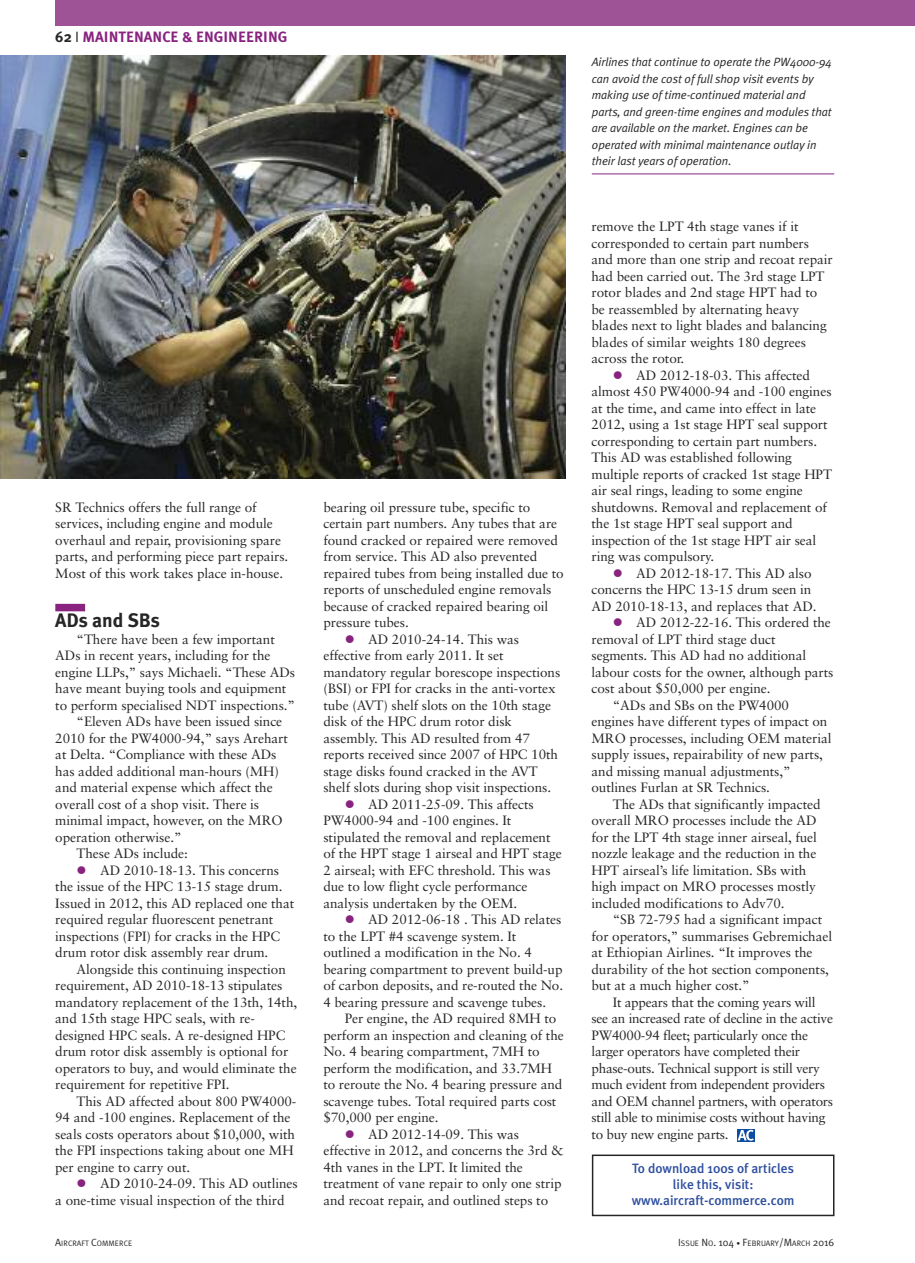
<style>
.page{position:relative;width:915px;height:1263px;background:#fff}
.page>*{position:absolute;margin:0;border:0;box-sizing:border-box;transform-origin:0 0}
.t1{font:700 19.5px "Meta Plus";letter-spacing:-.005em;color:#272627}
.t2{font:700 15px "Meta Plus";color:#882480}
.t3{font:13.5px/16.5px "Sabon";letter-spacing:-.005em;color:#272627}
.t4{font:500 13.5px/16.2px "Meta Plus";color:#2d4f9f;text-align:center}
.t5{font:italic 12px/16.5px "Meta Plus Normal";letter-spacing:-.005em;color:#272627}
.t6{font:7.8px "Meta Plus Normal";color:#272627}
.s1{color:#272627}
.s2{font-family:"Meta Plus Normal";font-weight:400;color:#272627}
.s3{color:#882480}
.s4{font-size:10.5px}
.s5{font-size:7.5px}
</style>
<div class="page">
<div style="left:55px;top:604px;width:30px;height:7px;background:#882480"></div>
<div style="left:591px;top:1154px;width:243px;height:62px;border:2px solid #272627"></div>
<svg style="left:737px;top:1129px;width:17px;height:12px"></svg>
<svg style="left:737px;top:1130px;width:16px;height:11px"></svg>
<div style="left:55px;top:0;width:859px;height:26px;background:#9f5397"></div>
<img style="left:0;top:55px;width:565px;height:424px">
<hr style="left:591px;top:174px;width:242px;height:1px;background:#882480">
<p class="t2" style="left:55px;top:28px;width:233px"><span class="s1">62</span> <span class="s2">I</span> MAINTENANCE &amp; ENGINEERING</p>
<p class="t3" style="left:55px;top:500px;width:234px">SR Technics offers the full range of services, including engine and module overhaul and repair, provisioning spare parts, and performing piece part repairs.<br>Most of this work takes place in-house.</p>
<h1 class="t1" style="left:55px;top:609px;width:106px">ADs and SBs</h1>
<p class="t3" style="left:77px;top:632px;width:200px">“There have been a few important</p>
<p class="t3" style="left:55px;top:648px;width:216px">ADs in recent years, including for the</p>
<p class="t3" style="left:55px;top:665px;width:241px">engine LLPs,” says Michaeli. “These ADs</p>
<p class="t3" style="left:55px;top:681px;width:232px">have meant buying tools and equipment</p>
<p class="t3" style="left:55px;top:698px;width:241px">to perform specialised NDT inspections.”</p>
<p class="t3" style="left:77px;top:714px;width:207px">“Eleven ADs have been issued since</p>
<p class="t3" style="left:55px;top:731px;width:234px">2010 for the PW4000-94,” says Arehart</p>
<p class="t3" style="left:55px;top:747px;width:223px">at Delta. “Compliance with these ADs</p>
<p class="t3" style="left:55px;top:764px;width:225px">has added additional man-hours (MH)</p>
<p class="t3" style="left:55px;top:780px;width:219px">and material expense which affect the</p>
<p class="t3" style="left:55px;top:797px;width:205px">overall cost of a shop visit. There is</p>
<p class="t3" style="left:55px;top:813px;width:229px">minimal impact, however, on the MRO</p>
<p class="t3" style="left:55px;top:830px;width:128px">operation otherwise.”</p>
<p class="t3" style="left:77px;top:846px;width:113px">These ADs include:</p>
<p class="t3" style="left:55px;top:863px;width:240px;text-indent:21px"><span class="s3">●</span> AD 2010-18-13. This concerns the issue of the HPC 13-15 stage drum.<br>Issued in 2012, this AD replaced one that required regular fluorescent penetrant inspections (FPI) for cracks in the HPC drum rotor disk assembly rear drum.</p>
<p class="t3" style="left:55px;top:962px;width:243px;text-indent:21px">Alongside this continuing inspection requirement, AD 2010-18-13 stipulates mandatory replacement of the 13th, 14th, and 15th stage HPC seals, with re&shy;designed HPC seals. A re-designed HPC drum rotor disk assembly is optional for operators to buy, and would eliminate the requirement for repetitive FPI.</p>
<p class="t3" style="left:55px;top:1094px;width:243px;text-indent:21px">This AD affected about 800 PW4000- 94 and -100 engines. Replacement of the seals costs operators about $10,000, with the FPI inspections taking about one MH per engine to carry out.</p>
<p class="t3" style="left:55px;top:1176px;width:244px;text-indent:21px"><span class="s3">●</span> AD 2010-24-09. This AD outlines a one-time visual inspection of the third</p>
<p class="t3" style="left:323px;top:500px;width:242px">bearing oil pressure tube, specific to certain part numbers. Any tubes that are found cracked or repaired were removed from service. This AD also prevented repaired tubes from being installed due to reports of unscheduled engine removals because of cracked repaired bearing oil pressure tubes.</p>
<p class="t3" style="left:323px;top:632px;width:238px;text-indent:21px"><span class="s3">●</span> AD 2010-24-14. This was effective from early 2011. It set mandatory regular borescope inspections (BSI) or FPI for cracks in the anti-vortex tube (AVT) shelf slots on the 10th stage disk of the HPC drum rotor disk assembly. This AD resulted from 47 reports received since 2007 of HPC 10th stage disks found cracked in the AVT shelf slots during shop visit inspections.</p>
<p class="t3" style="left:323px;top:797px;width:240px;text-indent:21px"><span class="s3">●</span> AD 2011-25-09. This affects PW4000-94 and -100 engines. It stipulated the removal and replacement of the HPT stage 1 airseal and HPT stage 2 airseal; with EFC threshold. This was due to low flight cycle performance analysis undertaken by the OEM.</p>
<p class="t3" style="left:323px;top:912px;width:241px;text-indent:21px"><span class="s3">●</span> AD 2012-06-18 . This AD relates to the LPT #4 scavenge system. It outlined a modification in the No. 4 bearing compartment to prevent build-up of carbon deposits, and re-routed the No.<br>4 bearing pressure and scavenge tubes.</p>
<p class="t3" style="left:323px;top:1011px;width:242px;text-indent:21px">Per engine, the AD required 8MH to perform an inspection and cleaning of the No. 4 bearing compartment, 7MH to perform the modification, and 33.7MH to reroute the No. 4 bearing pressure and scavenge tubes. Total required parts cost $70,000 per engine.</p>
<p class="t3" style="left:323px;top:1127px;width:242px;text-indent:21px"><span class="s3">●</span> AD 2012-14-09. This was effective in 2012, and concerns the 3rd &amp; 4th vanes in the LPT. It limited the treatment of vane repair to only one strip and recoat repair, and outlined steps to</p>
<p class="t5" style="left:591px;top:54px;width:241px">Airlines that continue to operate the PW4000-94 can avoid the cost of full shop visit events by making use of time-continued material and parts, and green-time engines and modules that are available on the market. Engines can be operated with minimal maintenance outlay in their last years of operation.</p>
<p class="t3" style="left:591px;top:219px;width:243px">remove the LPT 4th stage vanes if it corresponded to certain part numbers and more than one strip and recoat repair had been carried out. The 3rd stage LPT rotor blades and 2nd stage HPT had to be reassembled by alternating heavy blades next to light blades and balancing blades of similar weights 180 degrees across the rotor.</p>
<p class="t3" style="left:591px;top:368px;width:242px;text-indent:21px"><span class="s3">●</span> AD 2012-18-03. This affected almost 450 PW4000-94 and -100 engines at the time, and came into effect in late 2012, using a 1st stage HPT seal support corresponding to certain part numbers.<br>This AD was established following multiple reports of cracked 1st stage HPT air seal rings, leading to some engine shutdowns. Removal and replacement of the 1st stage HPT seal support and inspection of the 1st stage HPT air seal ring was compulsory.</p>
<p class="t3" style="left:591px;top:566px;width:226px;text-indent:21px"><span class="s3">●</span> AD 2012-18-17. This AD also concerns the HPC 13-15 drum seen in<br>AD 2010-18-13, and replaces that AD.</p>
<p class="t3" style="left:612px;top:615px;width:219px"><span class="s3">●</span> AD 2012-22-16. This ordered the</p>
<p class="t3" style="left:591px;top:632px;width:185px">removal of LPT third stage duct</p>
<p class="t3" style="left:591px;top:648px;width:216px">segments. This AD had no additional</p>
<p class="t3" style="left:591px;top:665px;width:243px">labour costs for the owner, although parts</p>
<p class="t3" style="left:591px;top:681px;width:180px">cost about $50,000 per engine.</p>
<p class="t3" style="left:612px;top:698px;width:178px">“ADs and SBs on the PW4000</p>
<p class="t3" style="left:591px;top:714px;width:237px">engines have different types of impact on</p>
<p class="t3" style="left:591px;top:731px;width:241px">MRO processes, including OEM material</p>
<p class="t3" style="left:591px;top:747px;width:233px">supply issues, repairability of new parts,</p>
<p class="t3" style="left:591px;top:764px;width:200px">and missing manual adjustments,”</p>
<p class="t3" style="left:591px;top:780px;width:180px">outlines Furlan at SR Technics.</p>
<p class="t3" style="left:612px;top:797px;width:209px">The ADs that significantly impacted</p>
<p class="t3" style="left:591px;top:813px;width:226px">overall MRO processes include the AD</p>
<p class="t3" style="left:591px;top:830px;width:227px">for the LPT 4th stage inner airseal, fuel</p>
<p class="t3" style="left:591px;top:846px;width:226px">nozzle leakage and the reduction in the</p>
<p class="t3" style="left:591px;top:863px;width:216px">HPT airseal’s life limitation. SBs with</p>
<p class="t3" style="left:591px;top:879px;width:226px">high impact on MRO processes mostly</p>
<p class="t3" style="left:591px;top:896px;width:194px">included modifications to Adv70.</p>
<p class="t3" style="left:612px;top:912px;width:211px">“SB 72-795 had a significant impact</p>
<p class="t3" style="left:591px;top:929px;width:242px">for operators,” summarises Gebremichael</p>
<p class="t3" style="left:591px;top:945px;width:222px">at Ethiopian Airlines. “It improves the</p>
<p class="t3" style="left:591px;top:962px;width:239px">durability of the hot section components,</p>
<p class="t3" style="left:591px;top:978px;width:159px">but at a much higher cost.”</p>
<p class="t3" style="left:612px;top:995px;width:204px">It appears that the coming years will</p>
<p class="t3" style="left:591px;top:1011px;width:243px">see an increased rate of decline in the active</p>
<p class="t3" style="left:591px;top:1028px;width:218px">PW4000-94 fleet; particularly once the</p>
<p class="t3" style="left:591px;top:1044px;width:210px">larger operators have completed their</p>
<p class="t3" style="left:591px;top:1061px;width:230px">phase-outs. Technical support is still very</p>
<p class="t3" style="left:591px;top:1077px;width:235px">much evident from independent providers</p>
<p class="t3" style="left:591px;top:1094px;width:243px">and OEM channel partners, with operators</p>
<p class="t3" style="left:591px;top:1110px;width:235px">still able to minimise costs without having</p>
<p class="t3" style="left:591px;top:1127px;width:139px">to buy new engine parts.</p>
<p class="t4" style="left:631px;top:1160px;width:164px">To download 100s of articles like this, visit: www.aircraft-commerce.com</p>
<p class="t6" style="left:55px;top:1238px;width:78px"><span class="s4">A</span>IRCRAFT <span class="s4">C</span>OMMERCE</p>
<p class="t6" style="left:678px;top:1238px;width:157px"><span class="s4">I</span>SSUE <span class="s4">N</span>O<span class="s4">. 104</span> <span class="s5">•</span> <span class="s4">F</span>EBRUARY<span class="s4">/M</span>ARCH <span class="s4">2016</span></p>
</div>
